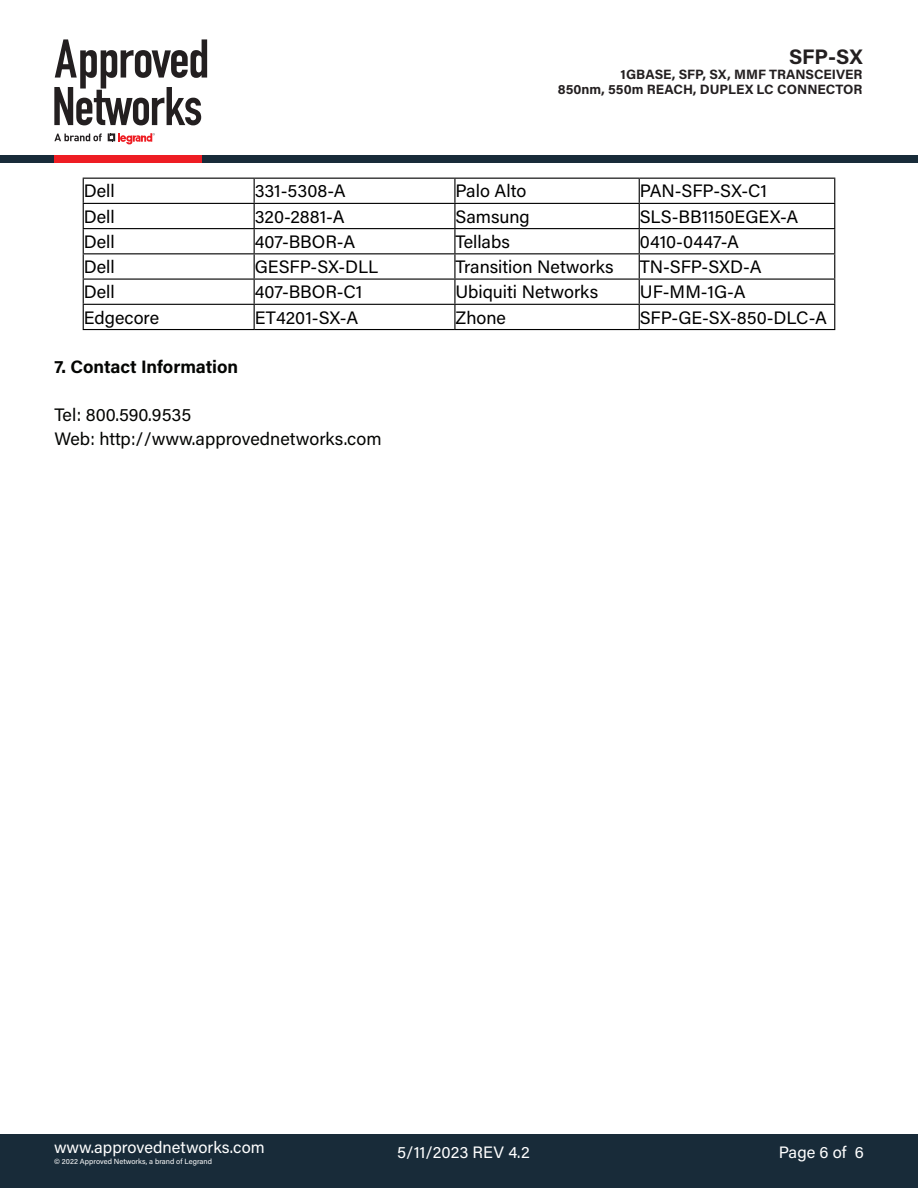
<style>
.page{position:relative;width:918px;height:1188px;background:#fff}
.page>*{position:absolute;margin:0;border:0;box-sizing:border-box;transform-origin:0 0}
.t1{font:700 21px "Acumin Pro";color:#231f20}
.t2{font:18px "Acumin Pro";color:#000}
.t3{font:18px "Acumin Pro";color:#040503}
.t4{font:700 18px "Acumin Pro";letter-spacing:-.005em;color:#040503}
.t5{font:16.5px "Acumin Pro";color:#fff}
.t6{font:700 13.5px/15px "Acumin Pro";color:#231f20;text-align:right}
.t7{font:7.5px "Acumin Pro";color:#fff}
</style>
<div class="page">
<div style="left:0;top:155px;width:918px;height:8px;background:#182b39"></div>
<svg style="left:54px;top:39px;width:153px;height:86px"></svg>
<svg style="left:108px;top:133px;width:47px;height:12px"></svg>
<svg style="left:54px;top:134px;width:48px;height:7px"></svg>
<div style="left:54px;top:155px;width:147px;height:8px;background:#ee1d23"></div>
<div style="left:0;top:1134px;width:918px;height:54px;background:#182b39"></div>
<hr style="left:83px;top:178px;width:171px;height:1px;background:#000">
<hr style="left:254px;top:178px;width:201px;height:1px;background:#000">
<hr style="left:455px;top:178px;width:184px;height:1px;background:#000">
<hr style="left:639px;top:178px;width:196px;height:1px;background:#000">
<hr style="left:83px;top:203px;width:171px;height:1px;background:#000">
<hr style="left:254px;top:203px;width:201px;height:1px;background:#000">
<hr style="left:455px;top:203px;width:184px;height:1px;background:#000">
<hr style="left:639px;top:203px;width:196px;height:1px;background:#000">
<hr style="left:83px;top:228px;width:171px;height:1px;background:#000">
<hr style="left:254px;top:228px;width:201px;height:1px;background:#000">
<hr style="left:455px;top:228px;width:184px;height:1px;background:#000">
<hr style="left:639px;top:228px;width:196px;height:1px;background:#000">
<hr style="left:83px;top:253px;width:171px;height:1px;background:#000">
<hr style="left:254px;top:253px;width:201px;height:1px;background:#000">
<hr style="left:455px;top:253px;width:184px;height:1px;background:#000">
<hr style="left:639px;top:253px;width:196px;height:1px;background:#000">
<hr style="left:83px;top:279px;width:171px;height:1px;background:#000">
<hr style="left:254px;top:279px;width:201px;height:1px;background:#000">
<hr style="left:455px;top:279px;width:184px;height:1px;background:#000">
<hr style="left:639px;top:279px;width:196px;height:1px;background:#000">
<hr style="left:83px;top:304px;width:171px;height:1px;background:#000">
<hr style="left:254px;top:304px;width:201px;height:1px;background:#000">
<hr style="left:455px;top:304px;width:184px;height:1px;background:#000">
<hr style="left:639px;top:304px;width:196px;height:1px;background:#000">
<hr style="left:83px;top:329px;width:171px;height:1px;background:#000">
<hr style="left:254px;top:329px;width:201px;height:1px;background:#000">
<hr style="left:455px;top:329px;width:184px;height:1px;background:#000">
<hr style="left:639px;top:329px;width:196px;height:1px;background:#000">
<svg style="left:83px;top:179px;width:1px;height:150px"></svg>
<svg style="left:254px;top:179px;width:1px;height:150px"></svg>
<svg style="left:454px;top:179px;width:1px;height:150px"></svg>
<svg style="left:639px;top:179px;width:1px;height:150px"></svg>
<svg style="left:834px;top:179px;width:1px;height:150px"></svg>
<p class="t1" style="left:789px;top:42px;width:75px">SFP-SX</p>
<p class="t6" style="left:558px;top:66px;width:306px">1GBASE, SFP, SX, MMF TRANSCEIVER<br>850nm, 550m REACH, DUPLEX LC CONNECTOR</p>
<p class="t2" style="left:84px;top:179px;width:32px">Dell</p>
<p class="t2" style="left:255px;top:179px;width:93px">331-5308-A</p>
<p class="t2" style="left:455px;top:179px;width:72px">Palo Alto</p>
<p class="t2" style="left:640px;top:179px;width:129px">PAN-SFP-SX-C1</p>
<p class="t2" style="left:84px;top:204px;width:32px">Dell</p>
<p class="t2" style="left:255px;top:204px;width:91px">320-2881-A</p>
<p class="t2" style="left:455px;top:204px;width:76px">Samsung</p>
<p class="t2" style="left:640px;top:204px;width:160px">SLS-BB1150EGEX-A</p>
<p class="t2" style="left:84px;top:229px;width:32px">Dell</p>
<p class="t2" style="left:255px;top:229px;width:102px">407-BBOR-A</p>
<p class="t2" style="left:455px;top:229px;width:56px">Tellabs</p>
<p class="t2" style="left:640px;top:229px;width:101px">0410-0447-A</p>
<p class="t2" style="left:84px;top:254px;width:32px">Dell</p>
<p class="t2" style="left:255px;top:254px;width:125px">GESFP-SX-DLL</p>
<p class="t2" style="left:455px;top:254px;width:160px">Transition Networks</p>
<p class="t2" style="left:640px;top:254px;width:123px">TN-SFP-SXD-A</p>
<p class="t2" style="left:84px;top:280px;width:32px">Dell</p>
<p class="t2" style="left:255px;top:280px;width:109px">407-BBOR-C1</p>
<p class="t2" style="left:455px;top:280px;width:144px">Ubiquiti Networks</p>
<p class="t2" style="left:640px;top:280px;width:107px">UF-MM-1G-A</p>
<p class="t2" style="left:84px;top:305px;width:77px">Edgecore</p>
<p class="t2" style="left:255px;top:305px;width:105px">ET4201-SX-A</p>
<p class="t2" style="left:455px;top:305px;width:52px">Zhone</p>
<p class="t2" style="left:640px;top:305px;width:189px">SFP-GE-SX-850-DLC-A</p>
<p class="t4" style="left:54px;top:354px;width:185px">7. Contact Information</p>
<p class="t3" style="left:54px;top:403px;width:138px">Tel: 800.590.9535</p>
<p class="t3" style="left:54px;top:427px;width:329px">Web: http://www.approvednetworks.com</p>
<p class="t5" style="left:54px;top:1136px;width:212px">www.approvednetworks.com</p>
<p class="t7" style="left:54px;top:1156px;width:160px">© 2022 Approved Networks, a brand of Legrand</p>
<p class="t5" style="left:397px;top:1141px;width:134px">5/11/2023 REV 4.2</p>
<p class="t5" style="left:779px;top:1141px;width:87px">Page 6 of 6</p>
</div>
